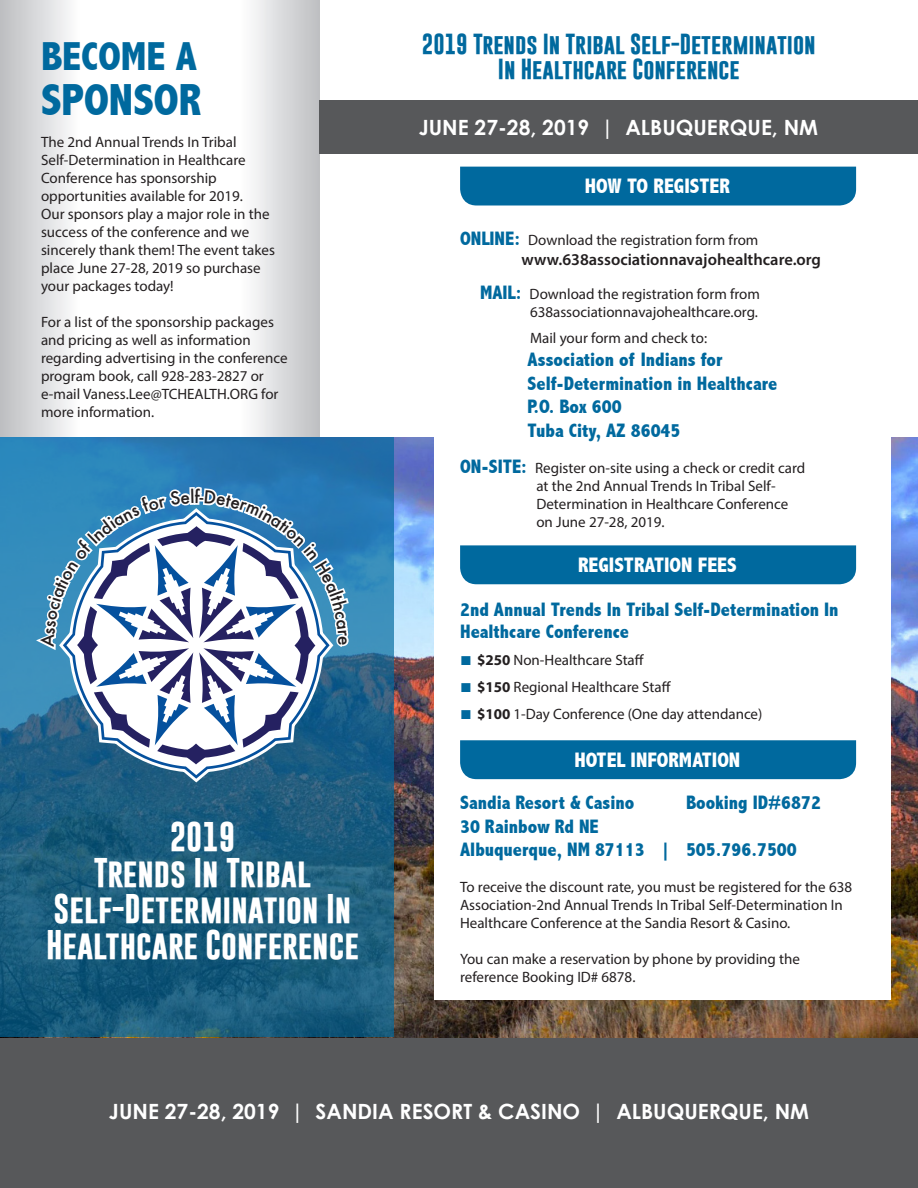
<style>
.page{position:relative;width:918px;height:1188px;background:#fff}
.page>*{position:absolute;margin:0;border:0;box-sizing:border-box;transform-origin:0 0}
.t1{font:800 condensed 45px "Abadi";color:#00699e}
.t2{font:800 condensed 40.5px "Abadi";color:#00699e}
.t3{font:700 30px/36px "Gobold";color:#fff}
.t4{font:700 21px "Century Gothic";color:#fff}
.t5{font:700 21px "Gobold";color:#00699e}
.t6{font:800 condensed 21px "Abadi";color:#fff}
.t7{font:800 condensed 19.5px/22.5px "Abadi";color:#00699e}
.t8{font:600 16.5px "Myriad Pro";color:#231f20}
.t9{font:15px/18px "Myriad Pro";color:#231f20}
.s1{font-family:"Abadi";font-weight:800;font-stretch:condensed;font-size:19.5px;color:#00699e}
.s2{font-family:"Times New Roman";font-size:19.5px;color:#00699e}
.s3{font-weight:700}
</style>
<div class="page">
<svg style="left:0;top:0;width:320px;height:438px"></svg>
<img style="left:1px;top:438px;width:916px;height:600px">
<svg style="left:0;top:438px;width:393px;height:599px"></svg>
<svg style="left:55px;top:764px;width:282px;height:20px"></svg>
<svg style="left:63px;top:764px;width:267px;height:15px;fill:#205d81"></svg>
<div style="left:0;top:1038px;width:918px;height:150px;background:#57585a"></div>
<div style="left:320px;top:100px;width:598px;height:54px;background:#57585a"></div>
<div style="left:434px;top:167px;width:457px;height:833px;background:#fff"></div>
<div style="left:460px;top:167px;width:396px;height:39px;background:#00699e"></div>
<div style="left:460px;top:545px;width:396px;height:39px;background:#00699e"></div>
<div style="left:460px;top:740px;width:396px;height:39px;background:#00699e"></div>
<svg style="left:32px;top:485px;width:319px;height:279px"></svg>
<p class="t2" style="left:41px;top:33px;width:157px">BECOME A</p>
<p class="t1" style="left:41px;top:74px;width:162px">SPONSOR</p>
<p class="t9" style="left:41px;top:132px;width:235px">The 2nd Annual Trends In Tribal<br>Self-Determination in Healthcare<br>Conference has sponsorship opportunities available for 2019.<br>Our sponsors play a major role in the success of the conference and we sincerely thank them! The event takes place June 27-28, 2019 so purchase your packages today!</p>
<p class="t9" style="left:41px;top:312px;width:248px">For a list of the sponsorship packages and pricing as well as information regarding advertising in the conference program book, call 928-283-2827 or e-mail Vaness.Lee@TCHEALTH.ORG for more information.</p>
<p class="t3" style="left:170px;top:818px;width:67px">2019</p>
<p class="t3" style="left:94px;top:854px;width:219px">Trends In Tribal</p>
<p class="t3" style="left:46px;top:890px;width:314px">Self-Determination In<br>Healthcare Conference</p>
<p class="t5" style="left:422px;top:30px;width:395px">2019 Trends In Tribal Self-Determination</p>
<p class="t5" style="left:498px;top:55px;width:243px">In Healthcare Conference</p>
<p class="t4" style="left:419px;top:112px;width:401px">JUNE 27-28, 2019 | ALBUQUERQUE, NM</p>
<p class="t6" style="left:585px;top:174px;width:147px">HOW TO REGISTER</p>
<p class="t9" style="left:460px;top:231px;width:300px"><span class="s1">ONLINE:</span> Download the registration form from</p>
<p class="t8" style="left:522px;top:249px;width:301px">www.638associationnavajohealthcare.org</p>
<p class="t9" style="left:480px;top:285px;width:281px"><span class="s1">MAIL:</span> Download the registration form from</p>
<p class="t9" style="left:530px;top:303px;width:229px">638associationnavajohealthcare.org.</p>
<p class="t9" style="left:530px;top:329px;width:179px">Mail your form and check to:</p>
<p class="t7" style="left:528px;top:349px;width:196px">Association of Indians for</p>
<p class="t7" style="left:528px;top:372px;width:251px">Self-Determination in Healthcare</p>
<p class="t7" style="left:528px;top:395px;width:96px">P.O. Box 600</p>
<p class="t7" style="left:528px;top:419px;width:154px">Tuba City, AZ 86045</p>
<p class="t9" style="left:460px;top:458px;width:347px"><span class="s1">ON-SITE:</span> Register on-site using a check or credit card</p>
<p class="t9" style="left:536px;top:476px;width:241px">at the 2nd Annual Trends In Tribal Self-</p>
<p class="t9" style="left:536px;top:494px;width:253px">Determination in Healthcare Conference</p>
<p class="t9" style="left:536px;top:512px;width:130px">on June 27-28, 2019.</p>
<p class="t6" style="left:578px;top:553px;width:160px">REGISTRATION FEES</p>
<p class="t7" style="left:460px;top:598px;width:380px">2nd Annual Trends In Tribal Self-Determination In<br>Healthcare Conference</p>
<p class="t9" style="left:460px;top:651px;width:186px"><span class="s2">■</span> <span class="s3">$250</span> Non-Healthcare Staff</p>
<p class="t9" style="left:460px;top:678px;width:213px"><span class="s2">■</span> <span class="s3">$150</span> Regional Healthcare Staff</p>
<p class="t9" style="left:460px;top:705px;width:304px"><span class="s2">■</span> <span class="s3">$100</span> 1-Day Conference (One day attendance)</p>
<p class="t6" style="left:574px;top:748px;width:167px">HOTEL INFORMATION</p>
<p class="t7" style="left:460px;top:791px;width:176px">Sandia Resort &amp; Casino</p>
<p class="t7" style="left:686px;top:791px;width:136px">Booking ID#6872</p>
<p class="t7" style="left:460px;top:815px;width:140px">30 Rainbow Rd NE</p>
<p class="t7" style="left:460px;top:838px;width:338px">Albuquerque, NM 87113 | 505.796.7500</p>
<p class="t9" style="left:460px;top:878px;width:393px">To receive the discount rate, you must be registered for the 638<br>Association-2nd Annual Trends In Tribal Self-Determination In<br>Healthcare Conference at the Sandia Resort &amp; Casino.</p>
<p class="t9" style="left:460px;top:950px;width:341px">You can make a reservation by phone by providing the reference Booking ID# 6878.</p>
<p class="t4" style="left:109px;top:1096px;width:702px">JUNE 27-28, 2019 | SANDIA RESORT &amp; CASINO | ALBUQUERQUE, NM</p>
</div>
